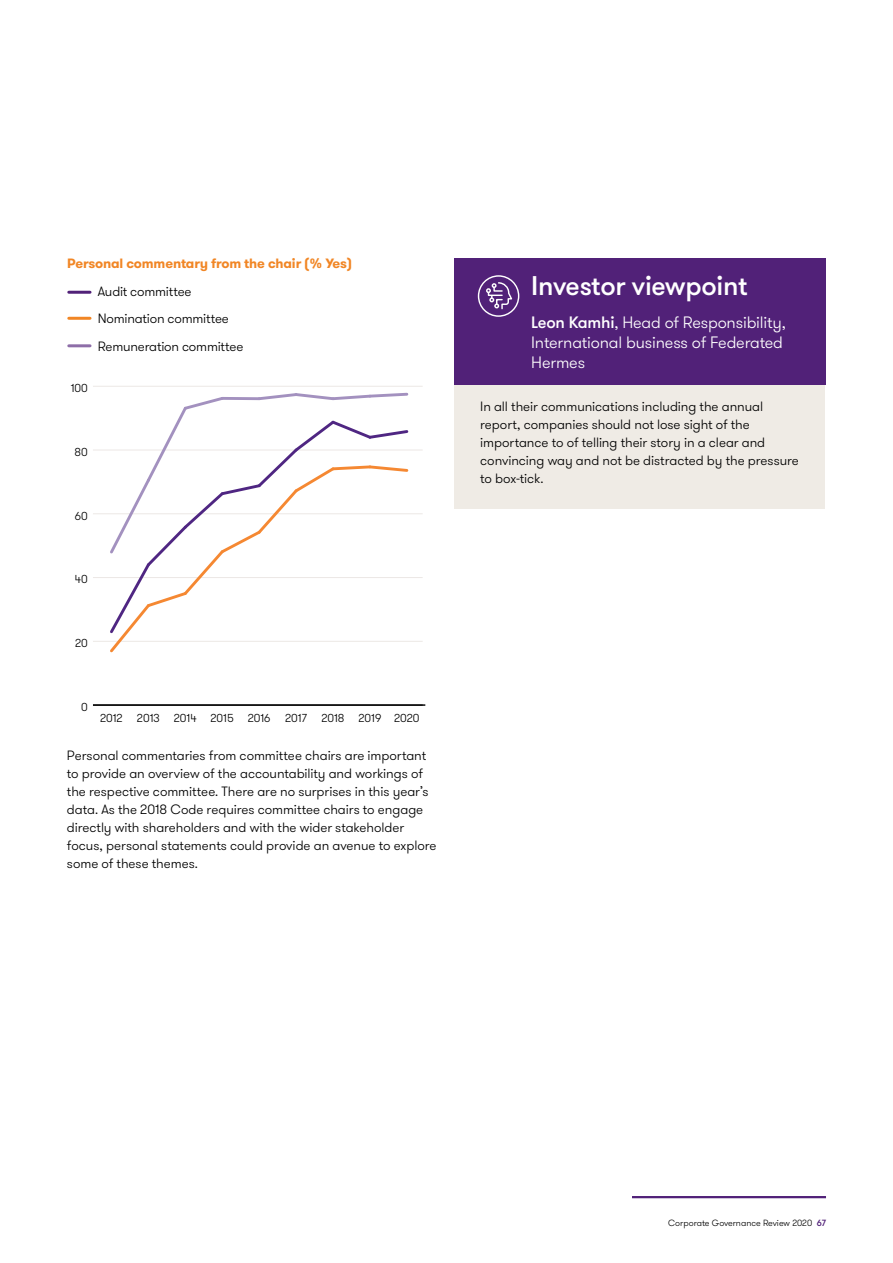
<style>
.page{position:relative;width:893px;height:1263px;background:#fff}
.page>*{position:absolute;margin:0;border:0;box-sizing:border-box;transform-origin:0 0}
.t1{font:500 27px "GT Walsheim Pro";letter-spacing:-.01em;color:#fff}
.t2{font:300 16.5px/19.8px "GT Walsheim Pro";letter-spacing:-.01em;color:#fff}
.t3{font:300 13.5px/18px "GT Walsheim Pro";letter-spacing:-.005em;color:#000}
.t4{font:700 13.5px "GT Walsheim Pro";letter-spacing:-.01em;color:#f18625}
.t5{font:300 11.55px "GT Walsheim Pro";color:#000}
.t6{font:300 9px "GT Walsheim Pro";color:#000}
.s1{font-weight:500}
.s2{font-weight:500;color:#512178}
</style>
<div class="page">
<hr style="left:632px;top:1196px;width:194px;height:2px;background:#512178">
<hr style="left:93px;top:704px;width:332px;height:2px;background:#000">
<hr style="left:93px;top:641px;width:330px;height:1px;background:#ece8e5">
<hr style="left:93px;top:577px;width:330px;height:1px;background:#ece8e5">
<hr style="left:93px;top:513px;width:330px;height:1px;background:#ece8e5">
<hr style="left:93px;top:450px;width:330px;height:1px;background:#ece8e5">
<hr style="left:93px;top:386px;width:330px;height:1px;background:#ece8e5">
<svg style="left:107px;top:392px;width:303px;height:261px"></svg>
<hr style="left:69px;top:291px;width:21px;height:3px;background:#512178">
<hr style="left:69px;top:317px;width:21px;height:3px;background:#f18625">
<hr style="left:69px;top:344px;width:21px;height:3px;background:#8e6ea8">
<div style="left:455px;top:376px;width:370px;height:133px;background:#efebe5"></div>
<div style="left:455px;top:258px;width:371px;height:127px;background:#512178"></div>
<svg style="left:478px;top:275px;width:41px;height:42px"></svg>
<p class="t4" style="left:67px;top:255px;width:287px">Personal commentary from the chair (% Yes)</p>
<p class="t3" style="left:98px;top:278px;width:147px;line-height:27.6px">Audit committee<br>Nomination committee<br>Remuneration committee</p>
<p class="t5" style="left:71px;top:381px;width:19px">100</p>
<p class="t5" style="left:75px;top:445px;width:15px">80</p>
<p class="t5" style="left:75px;top:508px;width:14px">60</p>
<p class="t5" style="left:75px;top:572px;width:14px">40</p>
<p class="t5" style="left:75px;top:636px;width:14px">20</p>
<p class="t5" style="left:81px;top:700px;width:8px">0</p>
<p class="t5" style="left:100px;top:710px;width:172px">2012 2013 2014 2015 2016</p>
<p class="t5" style="left:285px;top:710px;width:23px">2017</p>
<p class="t5" style="left:321px;top:710px;width:100px">2018 2019 2020</p>
<p class="t3" style="left:67px;top:746px;width:371px">Personal commentaries from committee chairs are important to provide an overview of the accountability and workings of the respective committee. There are no surprises in this year’s data. As the 2018 Code requires committee chairs to engage directly with shareholders and with the wider stakeholder focus, personal statements could provide an avenue to explore some of these themes.</p>
<h1 class="t1" style="left:531px;top:269px;width:218px">Investor viewpoint</h1>
<p class="t2" style="left:531px;top:313px;width:256px"><span class="s1">Leon Kamhi</span>, Head of Responsibility,<br>International business of Federated<br>Hermes</p>
<p class="t3" style="left:480px;top:398px;width:320px">In all their communications including the annual report, companies should not lose sight of the importance to of telling their story in a clear and convincing way and not be distracted by the pressure to box-tick.</p>
<p class="t6" style="left:668px;top:1217px;width:159px">Corporate Governance Review 2020 <span class="s2">67</span></p>
</div>
